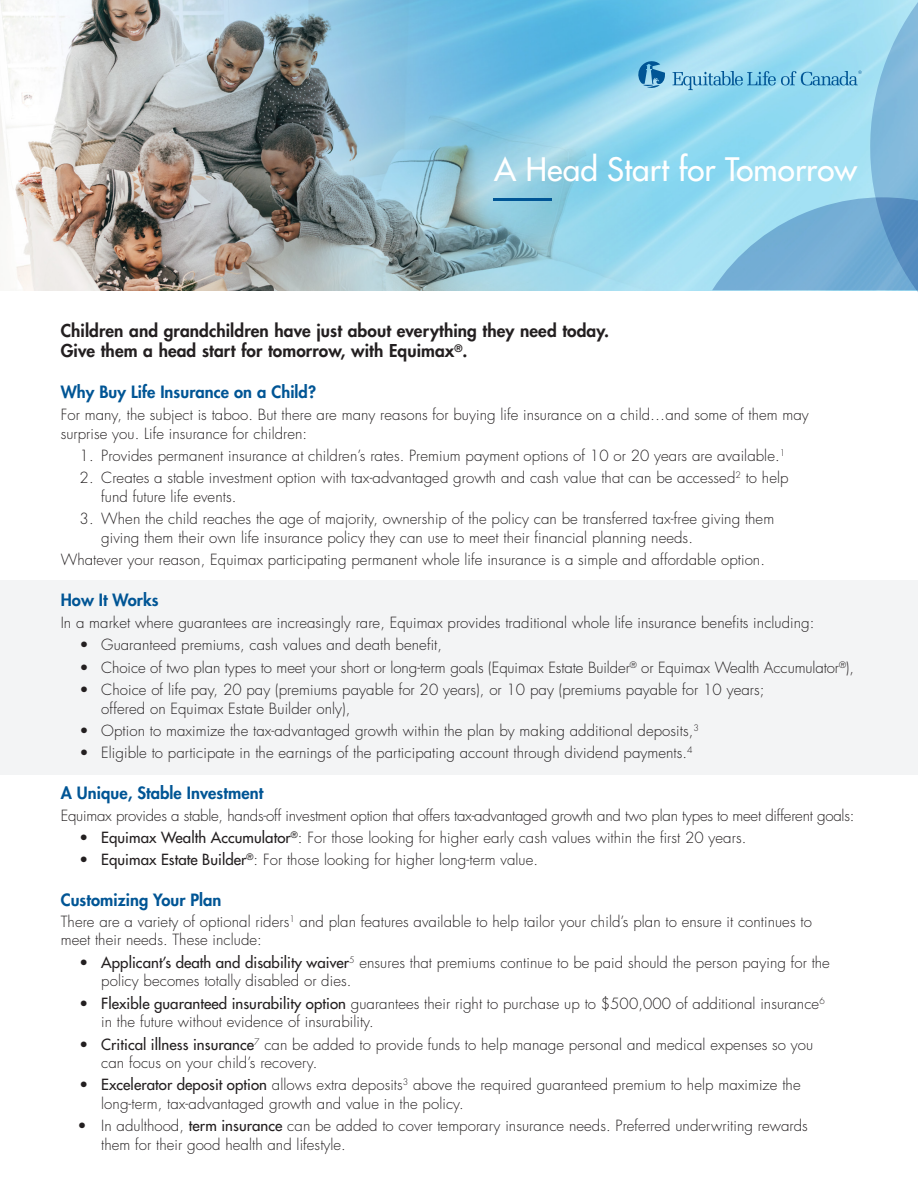
<style>
.page{position:relative;width:918px;height:1188px;background:#fff}
.page>*{position:absolute;margin:0;border:0;box-sizing:border-box;transform-origin:0 0}
.t1{font:500 31.5px "Futura Std";letter-spacing:.005em;color:#fff}
.t2{font:800 17.25px/20.7px "Futura Std";letter-spacing:.005em;color:#231f20}
.t3{font:800 16.5px "Futura Std";letter-spacing:.005em;color:#005595}
.t4{font:300 15px/18.8px "Futura Std";letter-spacing:.005em;color:#231f20}
.t5{font:300 15px "Futura Std";letter-spacing:-.015em;color:#231f20}
.s1{font-weight:500}
</style>
<div class="page">
<div style="left:0;top:580px;width:918px;height:195px;background:#f3f4f5"></div>
<img style="left:0;top:0;width:672px;height:290px">
<svg style="left:672px;top:0;width:246px;height:292px;background:#8fcde8"></svg>
<svg style="left:636px;top:58px;width:30px;height:31px"></svg>
<hr style="left:494px;top:198px;width:58px;height:3px;background:#005595">
<h1 class="t1" style="left:494px;top:150px;width:365px">A Head Start for Tomorrow</h1>
<p class="t2" style="left:61px;top:320px;width:550px">Children and grandchildren have just about everything they need today.<br>Give them a head start for tomorrow, with Equimax<sup>®</sup>.</p>
<p class="t3" style="left:61px;top:382px;width:257px">Why Buy Life Insurance on a Child?</p>
<p class="t4" style="left:61px;top:406px;width:750px">For many, the subject is taboo. But there are many reasons for buying life insurance on a child…and some of them may surprise you. Life insurance for children:</p>
<p class="t4" style="left:80px;top:447px;width:707px">1. Provides permanent insurance at children’s rates. Premium payment options of 10 or 20 years are available.<sup>1</sup></p>
<p class="t4" style="left:101px;top:469px;width:689px;text-indent:-22px">2. Creates a stable investment option with tax-advantaged growth and cash value that can be accessed<sup>2</sup> to help fund future life events.</p>
<p class="t4" style="left:101px;top:510px;width:675px;text-indent:-22px">3. When the child reaches the age of majority, ownership of the policy can be transferred tax-free giving them giving them their own life insurance policy they can use to meet their financial planning needs.</p>
<p class="t4" style="left:61px;top:551px;width:706px">Whatever your reason, Equimax participating permanent whole life insurance is a simple and affordable option.</p>
<p class="t3" style="left:61px;top:590px;width:99px">How It Works</p>
<p class="t4" style="left:61px;top:614px;width:755px">In a market where guarantees are increasingly rare, Equimax provides traditional whole life insurance benefits including:</p>
<p class="t4" style="left:80px;top:636px;width:364px">• Guaranteed premiums, cash values and death benefit,</p>
<p class="t4" style="left:80px;top:658px;width:776px">• Choice of two plan types to meet your short or long-term goals (Equimax Estate Builder<sup>®</sup> or Equimax Wealth Accumulator<sup>®</sup>),</p>
<p class="t4" style="left:101px;top:680px;width:665px;text-indent:-22px">• Choice of life pay, 20 pay (premiums payable for 20 years), or 10 pay (premiums payable for 10 years; offered on Equimax Estate Builder only),</p>
<p class="t4" style="left:80px;top:721px;width:621px">• Option to maximize the tax-advantaged growth within the plan by making additional deposits,<sup>3</sup></p>
<p class="t4" style="left:80px;top:744px;width:615px">• Eligible to participate in the earnings of the participating account through dividend payments.<sup>4</sup></p>
<p class="t3" style="left:61px;top:782px;width:204px">A Unique, Stable Investment</p>
<p class="t5" style="left:61px;top:806px;width:795px">Equimax provides a stable, hands-off investment option that offers tax-advantaged growth and two plan types to meet different goals:</p>
<p class="t4" style="left:80px;top:829px;width:668px"><span class="s1">• Equimax Wealth Accumulator</span><sup>®</sup>: For those looking for higher early cash values within the first 20 years.</p>
<p class="t4" style="left:80px;top:851px;width:460px"><span class="s1">• Equimax Estate Builder</span><sup>®</sup>: For those looking for higher long-term value.</p>
<p class="t3" style="left:61px;top:889px;width:162px">Customizing Your Plan</p>
<p class="t4" style="left:61px;top:913px;width:753px;line-height:18px">There are a variety of optional riders<sup>1</sup> and plan features available to help tailor your child’s plan to ensure it continues to meet their needs. These include:</p>
<p class="t4" style="left:101px;top:953px;width:730px;text-indent:-22px"><span class="s1">• Applicant’s death and disability waiver</span><sup>5</sup> ensures that premiums continue to be paid should the person paying for the policy becomes totally disabled or dies.</p>
<p class="t4" style="left:101px;top:994px;width:725px;text-indent:-22px"><span class="s1">• Flexible guaranteed insurability option</span> guarantees their right to purchase up to $500,000 of additional insurance<sup>6 </sup>in the future without evidence of insurability.</p>
<p class="t4" style="left:101px;top:1035px;width:714px;text-indent:-22px"><span class="s1">• Critical illness insurance</span><sup>7</sup> can be added to provide funds to help manage personal and medical expenses so you can focus on your child’s recovery.</p>
<p class="t4" style="left:101px;top:1076px;width:701px;text-indent:-22px"><span class="s1">• Excelerator deposit option</span> allows extra deposits<sup>3</sup> above the required guaranteed premium to help maximize the long-term, tax-advantaged growth and value in the policy.</p>
<p class="t4" style="left:101px;top:1117px;width:708px;text-indent:-24px">• In adulthood, <span class="s1">term insurance</span> can be added to cover temporary insurance needs. Preferred underwriting rewards them for their good health and lifestyle.</p>
</div>
